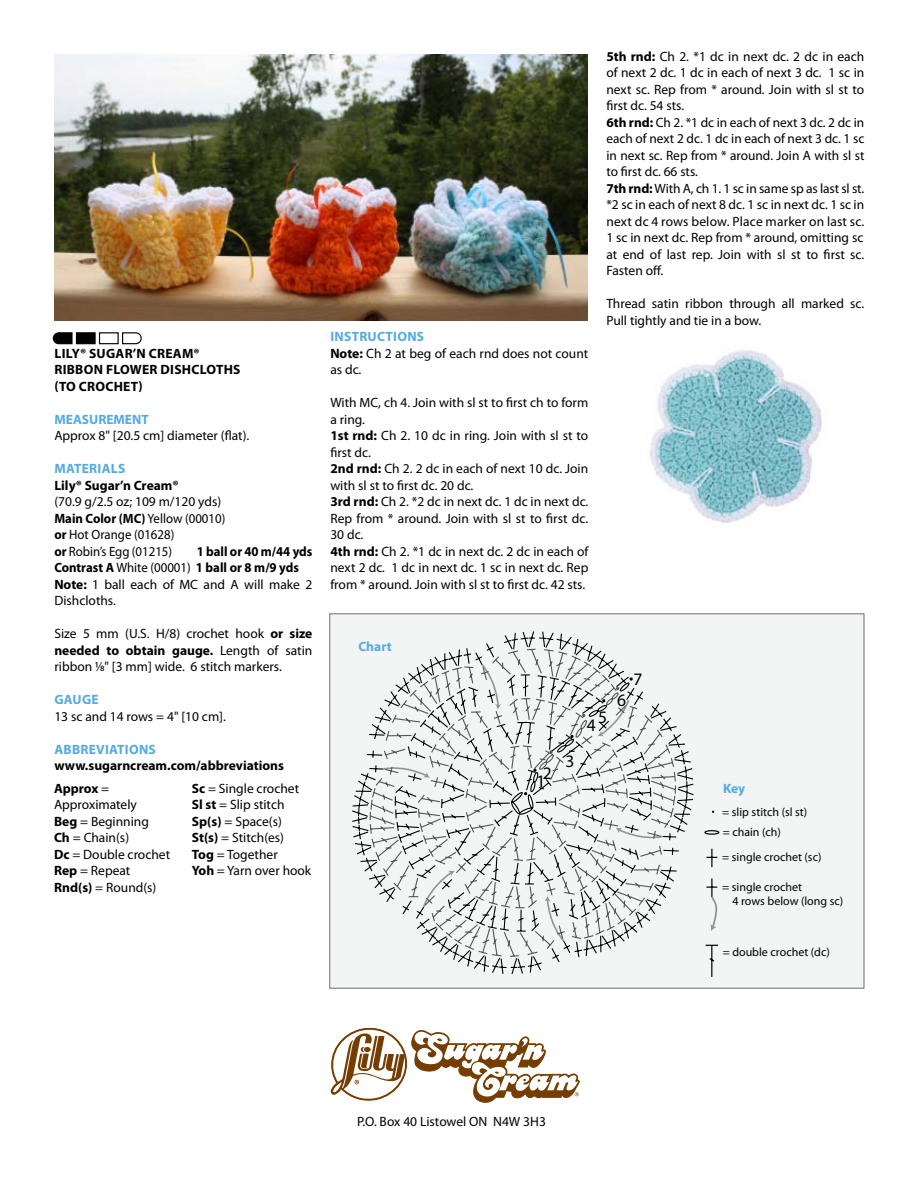
<style>
.page{position:relative;width:918px;height:1188px;background:#fff}
.page>*{position:absolute;margin:0;border:0;box-sizing:border-box;transform-origin:0 0}
.t1{font:17.55px "Myriad Pro";color:#000}
.t2{font:13.5px/16.5px "Myriad Pro";color:#000}
.t3{font:13.5px/16.5px "Myriad Pro";color:#000;scale:.95 1}
.t4{font:700 13.5px/16.5px "Myriad Pro";letter-spacing:.02em;color:#000}
.t5{font:700 13.5px "Myriad Pro";letter-spacing:.02em;color:#54abdf}
.t6{font:700 13.5px "Myriad Pro";color:#000}
.t7{font:12px/14.4px "Myriad Pro";color:#000}
.s1{font-weight:700}
.s2{font-weight:700;color:#54abdf}
</style>
<div class="page">
<svg style="left:330px;top:1027px;width:250px;height:76px"></svg>
<div style="left:329px;top:613px;width:535px;height:376px;background:#f3f4f4;border:1px solid #6d6e71"></div>
<svg style="left:122px;top:332px;width:20px;height:13px"></svg>
<div style="left:99px;top:332px;width:20px;height:12px;background:#fff;border:1px solid #000"></div>
<div style="left:76px;top:332px;width:20px;height:12px;background:#000;border:1px solid #000"></div>
<svg style="left:52px;top:332px;width:21px;height:13px"></svg>
<svg style="left:486px;top:631px;width:107px;height:16px"></svg>
<svg style="left:352px;top:647px;width:342px;height:327px"></svg>
<svg style="left:369px;top:648px;width:308px;height:310px"></svg>
<svg style="left:704px;top:830px;width:16px;height:147px"></svg>
<img style="left:54px;top:54px;width:534px;height:266px">
<img style="left:649px;top:350px;width:173px;height:173px">
<p class="t4" style="left:55px;top:345px;width:187px">Lily® sugar’n cream®<br>RI BBON FLOWER DISHCLOTHS (TO CROCHET)</p>
<p class="t5" style="left:54px;top:411px;width:10px">MEASUREMEN</p>
<p class="t5" style="left:142px;top:411px;width:9px">T</p>
<p class="t2" style="left:54px;top:427px;width:196px">Approx 8" [20.5 cm] diameter (flat).</p>
<p class="t5" style="left:55px;top:460px;width:72px">Materials</p>
<p class="t4" style="left:54px;top:477px;width:126px">Lily® Sugar’n Cream®</p>
<p class="t2" style="left:54px;top:493px;width:172px">(70.9 g/2.5 oz; 109 m/120 yds)<br><span class="s1">Main Color (MC)</span> Yellow (00010) <span class="s1">or</span> Hot Orange (01628)<br><span class="s1">or</span> Robin’s Egg (01215)</p>
<p class="t3" style="left:54px;top:543px;width:273px;text-indent:142px"><span class="s1">1 ball or 40 m/44 yds<br>Contrast A</span> White (00001) <span class="s1">1 ball or 8 m/9 yds<br>Note:</span> 1 ball each of MC and A will make 2<br>Dishcloths.</p>
<p class="t2" style="left:54px;top:625px;width:260px;text-align:justify">Size 5 mm (U.S. H/8) crochet hook <span class="s1">or size needed to obtain gauge.</span> Length of satin ribbon 1/8" [3 mm] wide. 6 stitch markers.</p>
<p class="t5" style="left:55px;top:691px;width:46px">Gauge</p>
<p class="t2" style="left:54px;top:708px;width:173px">13 sc and 14 rows = 4" [10 cm].</p>
<p class="t5" style="left:55px;top:741px;width:94px">ABBREVIATIONS</p>
<p class="t6" style="left:54px;top:757px;width:231px">www.sugarncream.com/abbreviations</p>
<p class="t2" style="left:54px;top:780px;width:118px"><span class="s1">Approx</span> =<br>Approximately<br><span class="s1">Beg</span> = Beginning<br><span class="s1">Ch</span> = Chain(s)<br><span class="s1">Dc</span> = Double crochet<br><span class="s1">Rep</span> = Repeat<br><span class="s1">Rnd(s)</span> = Round(s)</p>
<p class="t2" style="left:192px;top:780px;width:121px"><span class="s1">Sc</span> = Single crochet<br><span class="s1">Sl st</span> = Slip stitch<br><span class="s1">Sp(s)</span> = Space(s)<br><span class="s1">St(s)</span> = Stitch(es)<br><span class="s1">Tog</span> = Together<br><span class="s1">Yoh</span> = Yarn over hook</p>
<p class="t2" style="left:330px;top:328px;width:259px"><span class="s2">Instructions<br></span><span class="s1">Note:</span> Ch 2 at beg of each rnd does not count as dc.</p>
<p class="t2" style="left:330px;top:394px;width:260px">With MC, ch 4. Join with sl st to first ch to form a ring.<br><span class="s1">1st rnd:</span> Ch 2. 10 dc in ring. Join with sl st to first dc.<br><span class="s1">2nd rnd:</span> Ch 2. 2 dc in each of next 10 dc. Join with sl st to first dc. 20 dc.<br><span class="s1">3rd rnd:</span> Ch 2. *2 dc in next dc. 1 dc in next dc.<br>Rep from * around. Join with sl st to first dc.<br>30 dc.<br><span class="s1">4th rnd:</span> Ch 2. *1 dc in next dc. 2 dc in each of next 2 dc. 1 dc in next dc. 1 sc in next dc. Rep from * around. Join with sl st to first dc. 42 sts.</p>
<p class="t2" style="left:606px;top:48px;width:260px"><span class="s1">5th rnd:</span> Ch 2. *1 dc in next dc. 2 dc in each of next 2 dc. 1 dc in each of next 3 dc. 1 sc in next sc. Rep from * around. Join with sl st to first dc. 54 sts.<br><span class="s1">6th rnd:</span> Ch 2. *1 dc in each of next 3 dc. 2 dc in each of next 2 dc. 1 dc in each of next 3 dc. 1 sc in next sc. Rep from * around. Join A with sl st to first dc. 66 sts.<br><span class="s1">7th rnd:</span> With A, ch 1. 1 sc in same sp as last sl st. *2 sc in each of next 8 dc. 1 sc in next dc. 1 sc in next dc 4 rows below. Place marker on last sc.<br>1 sc in next dc. Rep from * around, omitting sc at end of last rep. Join with sl st to first sc.<br>Fasten off.</p>
<p class="t2" style="left:606px;top:295px;width:259px">Thread satin ribbon through all marked sc.<br>Pull tightly and tie in a bow.</p>
<p class="t5" style="left:358px;top:638px;width:35px">Chart</p>
<p class="t1" style="left:617px;top:689px;width:11px">6</p>
<p class="t1" style="left:633px;top:669px;width:11px">7</p>
<p class="t1" style="left:543px;top:762px;width:11px">2</p>
<p class="t1" style="left:536px;top:770px;width:11px">1</p>
<p class="t1" style="left:566px;top:750px;width:11px">3</p>
<p class="t1" style="left:598px;top:706px;width:11px">5</p>
<p class="t1" style="left:587px;top:714px;width:11px">4</p>
<p class="t5" style="left:723px;top:780px;width:24px">Key</p>
<p class="t7" style="left:722px;top:804px;width:87px">= slip stitch (sl st)</p>
<p class="t7" style="left:723px;top:824px;width:60px">= chain (ch)</p>
<p class="t7" style="left:722px;top:850px;width:101px">= single crochet (sc)</p>
<p class="t7" style="left:732px;top:880px;width:112px;text-indent:-10px">= single crochet<br>4 rows below (long sc)</p>
<p class="t7" style="left:723px;top:945px;width:109px">= double crochet (dc)</p>
<p class="t2" style="left:357px;top:1113px;width:190px">P.O. Box 40 Listowel ON N4W 3H3</p>
</div>
